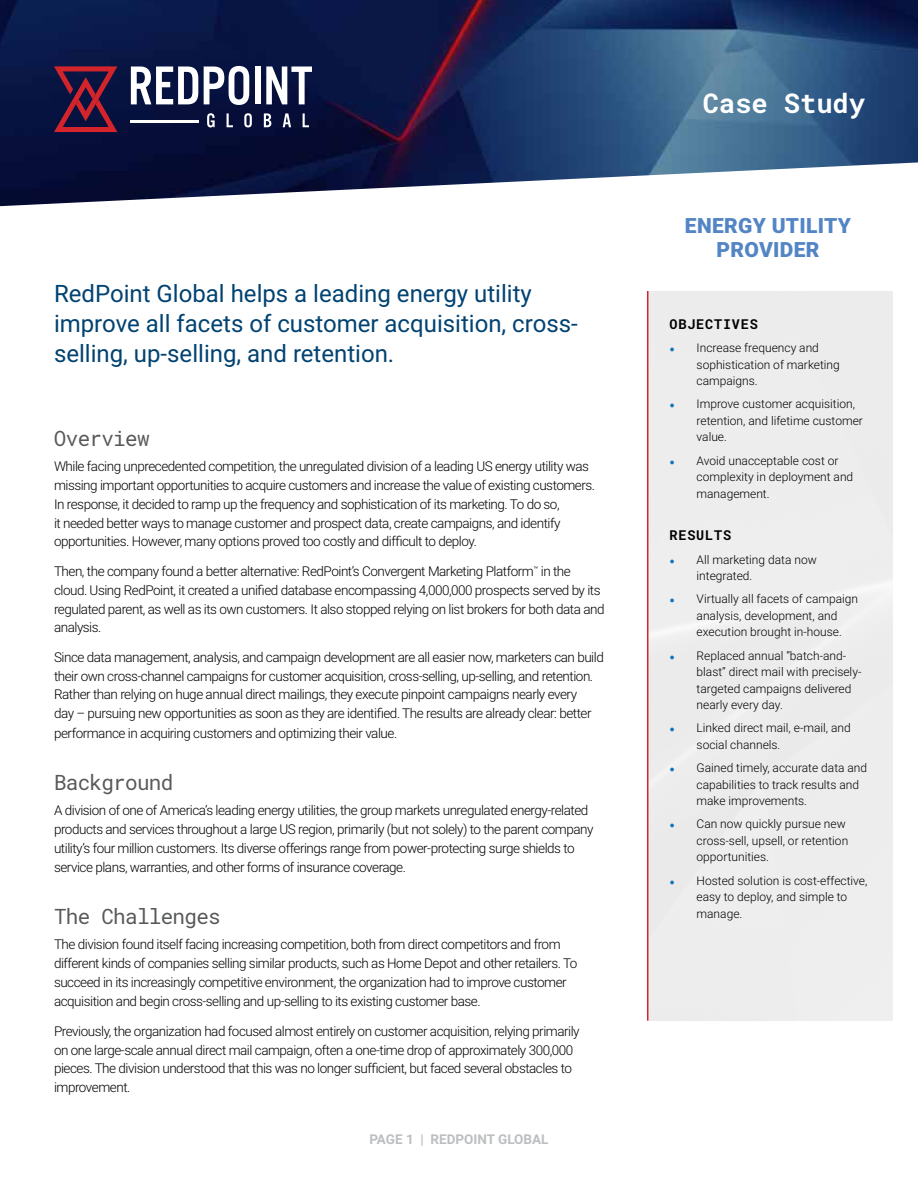
<style>
.page{position:relative;width:918px;height:1188px;background:#fff}
.page>*{position:absolute;margin:0;border:0;box-sizing:border-box;transform-origin:0 0}
.t1{font:700 27px "Roboto Mono";color:#fff}
.t2{font:24px/30px "Roboto";color:#004271}
.t3{font:21px "Roboto Mono";letter-spacing:-.035em;color:#58595b}
.t4{font:900 21px/24px "Roboto";letter-spacing:.015em;color:#5385c5;text-align:center}
.t5{font:300 13.5px/18.8px "Roboto";letter-spacing:-.035em;color:#000}
.t6{font:700 13.5px "Roboto";color:#bcbec0}
.t7{font:700 13.5px "Roboto Mono";letter-spacing:.06em;color:#000}
.t8{font:300 12px/16.5px "Roboto";color:#000}
.s1{font-weight:700;font-size:15px;color:#1072ba}
</style>
<div class="page">
<img style="left:0;top:0;width:918px;height:206px">
<hr style="left:647px;top:291px;width:1px;height:730px;background:#d2232a">
<svg style="left:54px;top:66px;width:63px;height:66px"></svg>
<svg style="left:131px;top:67px;width:67px;height:37px"></svg>
<svg style="left:204px;top:66px;width:45px;height:39px"></svg>
<div style="left:255px;top:67px;width:6px;height:37px;background:#fff"></div>
<svg style="left:266px;top:67px;width:46px;height:37px"></svg>
<svg style="left:207px;top:113px;width:8px;height:14px"></svg>
<svg style="left:227px;top:113px;width:6px;height:14px"></svg>
<svg style="left:244px;top:113px;width:8px;height:14px"></svg>
<svg style="left:264px;top:113px;width:7px;height:14px"></svg>
<svg style="left:283px;top:113px;width:8px;height:14px"></svg>
<svg style="left:303px;top:113px;width:6px;height:14px"></svg>
<hr style="left:131px;top:121px;width:68px;height:2px;background:#fff">
<h2 class="t2" style="left:54px;top:277px;width:525px">RedPoint Global helps a leading energy utility improve all facets of customer acquisition, cross&shy;selling, up-selling, and retention.</h2>
<h3 class="t3" style="left:54px;top:424px;width:97px">Overview</h3>
<p class="t5" style="left:54px;top:457px;width:543px">While facing unprecedented competition, the unregulated division of a leading US energy utility was missing important opportunities to acquire customers and increase the value of existing customers.<br>In response, it decided to ramp up the frequency and sophistication of its marketing. To do so,<br>it needed better ways to manage customer and prospect data, create campaigns, and identify opportunities. However, many options proved too costly and difficult to deploy.</p>
<p class="t5" style="left:54px;top:561px;width:552px">Then, the company found a better alternative: RedPoint’s Convergent Marketing Platform<sup>™</sup> in the cloud. Using RedPoint, it created a unified database encompassing 4,000,000 prospects served by its regulated parent, as well as its own customers. It also stopped relying on list brokers for both data and analysis.</p>
<p class="t5" style="left:54px;top:647px;width:551px">Since data management, analysis, and campaign development are all easier now, marketers can build their own cross-channel campaigns for customer acquisition, cross-selling, up-selling, and retention.<br>Rather than relying on huge annual direct mailings, they execute pinpoint campaigns nearly every<br>day – pursuing new opportunities as soon as they are identified. The results are already clear: better performance in acquiring customers and optimizing their value.</p>
<h3 class="t3" style="left:54px;top:768px;width:121px">Background</h3>
<p class="t5" style="left:54px;top:801px;width:541px">A division of one of America’s leading energy utilities, the group markets unregulated energy-related products and services throughout a large US region, primarily (but not solely) to the parent company utility’s four million customers. Its diverse offerings range from power-protecting surge shields to service plans, warranties, and other forms of insurance coverage.</p>
<h3 class="t3" style="left:54px;top:902px;width:168px">The Challenges</h3>
<p class="t5" style="left:54px;top:934px;width:525px">The division found itself facing increasing competition, both from direct competitors and from different kinds of companies selling similar products, such as Home Depot and other retailers. To succeed in its increasingly competitive environment, the organization had to improve customer acquisition and begin cross-selling and up-selling to its existing customer base.</p>
<p class="t5" style="left:54px;top:1021px;width:527px">Previously, the organization had focused almost entirely on customer acquisition, relying primarily on one large-scale annual direct mail campaign, often a one-time drop of approximately 300,000 pieces. The division understood that this was no longer sufficient, but faced several obstacles to improvement.</p>
<p class="t6" style="left:369px;top:1130px;width:181px">Page 1 | REDPOINT GLOBAL</p>
<h1 class="t1" style="left:703px;top:84px;width:163px">Case Study</h1>
<h3 class="t4" style="left:685px;top:213px;width:168px">ENERGY UTILITY<br>PROVIDER</h3>
<p class="t7" style="left:670px;top:315px;width:90px">OBJECTIVES</p>
<p class="t8" style="left:697px;top:339px;width:145px;text-indent:-27px"><span class="s1">•</span> Increase frequency and sophistication of marketing campaigns.</p>
<p class="t8" style="left:697px;top:395px;width:168px;text-indent:-27px"><span class="s1">•</span> Improve customer acquisition, retention, and lifetime customer value.</p>
<p class="t8" style="left:697px;top:452px;width:158px;text-indent:-27px"><span class="s1">•</span> Avoid unacceptable cost or complexity in deployment and management.</p>
<p class="t7" style="left:670px;top:526px;width:63px">RESULTS</p>
<p class="t8" style="left:697px;top:551px;width:122px;text-indent:-27px"><span class="s1">•</span> All marketing data now integrated.</p>
<p class="t8" style="left:697px;top:590px;width:163px;text-indent:-27px"><span class="s1">•</span> Virtually all facets of campaign analysis, development, and execution brought in-house.</p>
<p class="t8" style="left:697px;top:647px;width:166px;text-indent:-27px"><span class="s1">•</span> Replaced annual “batch-and&shy;blast” direct mail with precisely&shy;targeted campaigns delivered nearly every day.</p>
<p class="t8" style="left:697px;top:719px;width:156px;text-indent:-27px"><span class="s1">•</span> Linked direct mail, e-mail, and social channels.</p>
<p class="t8" style="left:697px;top:759px;width:172px;text-indent:-27px"><span class="s1">•</span> Gained timely, accurate data and capabilities to track results and make improvements.</p>
<p class="t8" style="left:697px;top:815px;width:153px;text-indent:-27px"><span class="s1">•</span> Can now quickly pursue new cross-sell, upsell, or retention opportunities.</p>
<p class="t8" style="left:697px;top:872px;width:172px;text-indent:-27px"><span class="s1">•</span> Hosted solution is cost-effective, easy to deploy, and simple to manage.</p>
</div>
